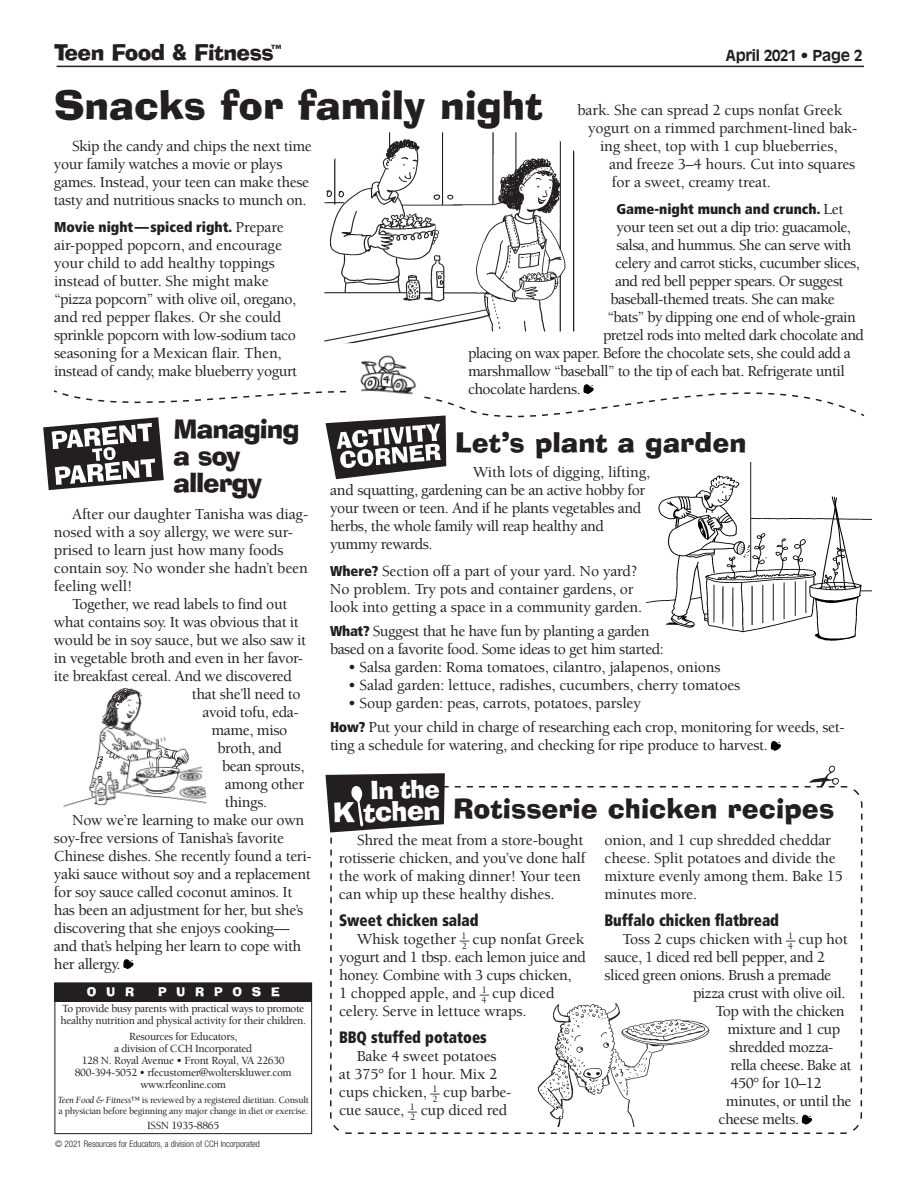
<style>
.page{position:relative;width:918px;height:1188px;background:#fff}
.page>*{position:absolute;margin:0;border:0;box-sizing:border-box;transform-origin:0 0}
.t1{font:39px "Ad Lib BT";color:#231f20}
.t2{font:27.45px "Ad Lib BT";color:#fff}
.t3{font:27px "Ad Lib BT";color:#231f20}
.t4{font:26.25px/27px "Ad Lib BT";letter-spacing:-.04em;color:#231f20}
.t5{font:24.9px "Ad Lib BT";color:#fff}
.t6{font:21.75px "Ad Lib BT";letter-spacing:-.03em;color:#231f20}
.t7{font:900 condensed 16.5px "Frutiger LT Pro";color:#231f20;scale:.9 1}
.t8{font:500 15.75px/18px "Berkeley Std";letter-spacing:-.025em;color:#231f20}
.t9{font:700 15px "Antique Olive Std";letter-spacing:-.015em;color:#231f20}
.t10{font:900 condensed 14.25px "Frutiger LT Pro";color:#231f20}
.t11{font:12px "Ad Lib BT";letter-spacing:.81em;color:#fff}
.t12{font:500 11.25px/12px "Berkeley Std";letter-spacing:-.03em;color:#231f20}
.t13{font:500 9.75px/10.5px "Berkeley Std";letter-spacing:-.03em;color:#231f20}
.t14{font:300 condensed 9px "Helvetica Neue";letter-spacing:-.005em;color:#231f20}
.s1{font-family:"Berkeley Std";font-weight:500;font-stretch:normal;font-size:15.75px}
.s2{font-family:"Frutiger LT Pro";font-weight:900;font-stretch:condensed;font-size:14.25px}
.s3{font-size:13.35px}
.s4{font-weight:400;font-style:italic}
</style>
<div class="page">
<div style="left:54px;top:983px;width:258px;height:18px;background:#231f20"></div>
<div style="left:55px;top:982px;width:257px;height:152px;border:1px solid #231f20"></div>
<hr style="left:57px;top:66px;width:807px;height:1px;background:#231f20">
<svg style="left:771px;top:741px;width:10px;height:10px"></svg>
<svg style="left:123px;top:959px;width:11px;height:10px"></svg>
<svg style="left:326px;top:765px;width:513px;height:369px"></svg>
<svg style="left:43px;top:384px;width:822px;height:106px"></svg>
<img style="left:324px;top:132px;width:251px;height:211px">
<img style="left:631px;top:462px;width:240px;height:179px">
<img style="left:535px;top:996px;width:179px;height:130px">
<img style="left:63px;top:688px;width:143px;height:120px">
<img style="left:356px;top:355px;width:65px;height:47px">
<h1 class="t6" style="left:54px;top:39px;width:231px">Teen Food &amp; Fitness<sup>™</sup></h1>
<h1 class="t9" style="left:726px;top:46px;width:138px">April 2021 • Page 2</h1>
<h2 class="t1" style="left:54px;top:80px;width:491px">Snacks for family night</h2>
<p class="t8" style="left:578px;top:101px;width:266px">bark. She can spread 2 cups nonfat Greek</p>
<p class="t8" style="left:588px;top:119px;width:271px">yogurt on a rimmed parchment-lined bak-</p>
<p class="t8" style="left:600px;top:137px;width:239px">ing sheet, top with 1 cup blueberries,</p>
<p class="t8" style="left:609px;top:155px;width:248px">and freeze 3–4 hours. Cut into squares</p>
<p class="t8" style="left:612px;top:173px;width:160px">for a sweet, creamy treat.</p>
<p class="t10" style="left:616px;top:200px;width:228px">Game-night munch and crunch. <span class="s1">Let</span></p>
<p class="t8" style="left:616px;top:218px;width:236px">your teen set out a dip trio: guacamole,</p>
<p class="t8" style="left:616px;top:236px;width:236px">salsa, and hummus. She can serve with</p>
<p class="t8" style="left:615px;top:254px;width:246px">celery and carrot sticks, cucumber slices,</p>
<p class="t8" style="left:615px;top:272px;width:230px">and red bell pepper spears. Or suggest</p>
<p class="t8" style="left:610px;top:290px;width:226px">baseball-themed treats. She can make</p>
<p class="t8" style="left:608px;top:308px;width:250px">“bats” by dipping one end of whole-grain</p>
<p class="t8" style="left:603px;top:326px;width:263px">pretzel rods into melted dark chocolate and</p>
<p class="t8" style="left:468px;top:344px;width:384px">placing on wax paper. Before the chocolate sets, she could add a</p>
<p class="t8" style="left:468px;top:362px;width:378px">marshmallow “baseball” to the tip of each bat. Refrigerate until</p>
<p class="t8" style="left:468px;top:380px;width:114px">chocolate hardens.</p>
<h2 class="t3" style="left:455px;top:425px;width:293px">Let’s plant a garden</h2>
<p class="t8" style="left:330px;top:464px;width:322px;text-indent:143px">With lots of digging, lifting, and squatting, gardening can be an active hobby for your tween or teen. And if he plants vegetables and herbs, the whole family will reap healthy and yummy rewards.</p>
<p class="t8" style="left:330px;top:563px;width:314px"><span class="s2">Where?</span> Section off a part of your yard. No yard?<br>No problem. Try pots and container gardens, or look into getting a space in a community garden.</p>
<p class="t8" style="left:330px;top:623px;width:335px"><span class="s2">What?</span> Suggest that he have fun by planting a garden based on a favorite food. Some ideas to get him started:</p>
<p class="t8" style="left:348px;top:659px;width:374px">• Salsa garden: Roma tomatoes, cilantro, jalapenos, onions</p>
<p class="t8" style="left:348px;top:677px;width:394px">• Salad garden: lettuce, radishes, cucumbers, cherry tomatoes</p>
<p class="t8" style="left:330px;top:692px;width:516px;line-height:24px;text-indent:18px">• Soup garden: peas, carrots, potatoes, parsley<br><span class="s2">How?</span> Put your child in charge of researching each crop, monitoring for weeds, set-</p>
<p class="t8" style="left:330px;top:737px;width:439px">ting a schedule for watering, and checking for ripe produce to harvest.</p>
<p class="t8" style="left:54px;top:137px;width:259px;text-indent:18px">Skip the candy and chips the next time your family watches a movie or plays games. Instead, your teen can make these tasty and nutritious snacks to munch on.</p>
<p class="t10" style="left:54px;top:218px;width:231px">Movie night—spiced right. <span class="s1">Prepare</span></p>
<p class="t8" style="left:54px;top:236px;width:245px">air-popped popcorn, and encourage your child to add healthy toppings instead of butter. She might make “pizza popcorn” with olive oil, oregano, and red pepper flakes. Or she could sprinkle popcorn with low-sodium taco seasoning for a Mexican flair. Then, instead of candy, make blueberry yogurt</p>
<h2 class="t4" style="left:173px;top:415px;width:128px">Managing a soy allergy</h2>
<p class="t8" style="left:72px;top:505px;width:238px">After our daughter Tanisha was diag-</p>
<p class="t8" style="left:54px;top:523px;width:241px">nosed with a soy allergy, we were sur-</p>
<p class="t8" style="left:54px;top:541px;width:231px">prised to learn just how many foods</p>
<p class="t8" style="left:54px;top:559px;width:255px">contain soy. No wonder she hadn’t been</p>
<p class="t8" style="left:54px;top:577px;width:80px">feeling well!</p>
<p class="t8" style="left:72px;top:595px;width:217px">Together, we read labels to find out</p>
<p class="t8" style="left:54px;top:613px;width:246px">what contains soy. It was obvious that it</p>
<p class="t8" style="left:54px;top:631px;width:253px">would be in soy sauce, but we also saw it</p>
<p class="t8" style="left:54px;top:649px;width:251px">in vegetable broth and even in her favor-</p>
<p class="t8" style="left:54px;top:667px;width:240px">ite breakfast cereal. And we discovered</p>
<p class="t8" style="left:192px;top:685px;width:110px">that she’ll need to</p>
<p class="t8" style="left:203px;top:703px;width:98px">avoid tofu, eda-</p>
<p class="t8" style="left:211px;top:721px;width:77px">mame, miso</p>
<p class="t8" style="left:217px;top:739px;width:66px">broth, and</p>
<p class="t8" style="left:222px;top:757px;width:84px">bean sprouts,</p>
<p class="t8" style="left:225px;top:775px;width:81px">among other</p>
<p class="t8" style="left:225px;top:793px;width:44px">things.</p>
<p class="t8" style="left:72px;top:811px;width:234px">Now we’re learning to make our own</p>
<p class="t8" style="left:54px;top:829px;width:232px">soy-free versions of Tanisha’s favorite</p>
<p class="t8" style="left:54px;top:847px;width:259px">Chinese dishes. She recently found a teri-</p>
<p class="t8" style="left:54px;top:865px;width:258px">yaki sauce without soy and a replacement</p>
<p class="t8" style="left:54px;top:883px;width:240px">for soy sauce called coconut aminos. It</p>
<p class="t8" style="left:54px;top:901px;width:251px">has been an adjustment for her, but she’s</p>
<p class="t8" style="left:54px;top:919px;width:237px">discovering that she enjoys cooking—</p>
<p class="t8" style="left:54px;top:937px;width:249px">and that’s helping her learn to cope with</p>
<p class="t8" style="left:54px;top:955px;width:68px">her allergy.</p>
<h3 class="t5" style="left:370px;top:775px;width:71px;rotate:-2deg">In the</h3>
<h2 class="t2" style="left:332px;top:796px;width:109px;rotate:-2deg">K tchen</h2>
<h2 class="t3" style="left:453px;top:791px;width:383px">Rotisserie chicken recipes</h2>
<p class="t8" style="left:339px;top:831px;width:248px;text-indent:18px">Shred the meat from a store-bought rotisserie chicken, and you’ve done half the work of making dinner! Your teen can whip up these healthy dishes.</p>
<p class="t7" style="left:339px;top:910px;width:157px">Sweet chicken salad</p>
<p class="t8" style="left:339px;top:930px;width:249px;text-indent:18px">Whisk together <sup>1</sup><span class="s3">–</span><sub>2</sub> cup nonfat Greek yogurt and 1 tbsp. each lemon juice and honey. Combine with 3 cups chicken,<br>1 chopped apple, and <sup>1</sup><span class="s3">–</span><sub>4</sub> cup diced celery. Serve in lettuce wraps.</p>
<p class="t7" style="left:339px;top:1027px;width:166px">BBQ stuffed potatoes</p>
<p class="t8" style="left:339px;top:1047px;width:174px;text-indent:18px">Bake 4 sweet potatoes at 375° for 1 hour. Mix 2 cups chicken, <sup>1</sup><span class="s3">–</span><sub>2</sub> cup barbe&shy;cue sauce, <sup>1</sup><span class="s3">–</span><sub>2</sub> cup diced red</p>
<p class="t8" style="left:604px;top:831px;width:240px">onion, and 1 cup shredded cheddar cheese. Split potatoes and divide the mixture evenly among them. Bake 15 minutes more.</p>
<p class="t7" style="left:604px;top:910px;width:195px">Buffalo chicken flatbread</p>
<p class="t8" style="left:622px;top:930px;width:227px">Toss 2 cups chicken with <sup>1</sup><span class="s3">–</span><sub>4</sub> cup hot</p>
<p class="t8" style="left:605px;top:948px;width:222px">sauce, 1 diced red bell pepper, and 2</p>
<p class="t8" style="left:605px;top:966px;width:228px">sliced green onions. Brush a premade</p>
<p class="t8" style="left:693px;top:984px;width:154px">pizza crust with olive oil.</p>
<p class="t8" style="left:716px;top:1002px;width:131px">Top with the chicken</p>
<p class="t8" style="left:728px;top:1020px;width:114px">mixture and 1 cup</p>
<p class="t8" style="left:729px;top:1038px;width:106px">shredded mozza-</p>
<p class="t8" style="left:731px;top:1056px;width:123px">rella cheese. Bake at</p>
<p class="t8" style="left:731px;top:1074px;width:93px">450° for 10–12</p>
<p class="t8" style="left:726px;top:1092px;width:127px">minutes, or until the</p>
<p class="t8" style="left:719px;top:1110px;width:82px">cheese melts.</p>
<p class="t11" style="left:87px;top:984px;width:49px">OUR</p>
<p class="t11" style="left:158px;top:984px;width:123px">PURPOSE</p>
<p class="t12" style="left:60px;top:1002px;width:247px">To provide busy parents with practical ways to promote healthy nutrition and physical activity for their children.</p>
<p class="t12" style="left:75px;top:1031px;width:219px;text-align:center">Resources for Educators,<br>a division of CCH Incorporated<br>128 N. Royal Avenue • Front Royal, VA 22630<br>800-394-5052 • rfecustomer@wolterskluwer.com www.rfeonline.com</p>
<p class="t13" style="left:58px;top:1095px;width:253px"><span class="s4">Teen Food &amp; Fitness™</span> is reviewed by a registered dietitian. Consult a physician before beginning any major change in diet or exercise.</p>
<p class="t12" style="left:147px;top:1119px;width:74px">ISSN 1935-8865</p>
<p class="t14" style="left:55px;top:1139px;width:206px">© 2021 Resources for Educators, a division of CCH Incorporated</p>
</div>
